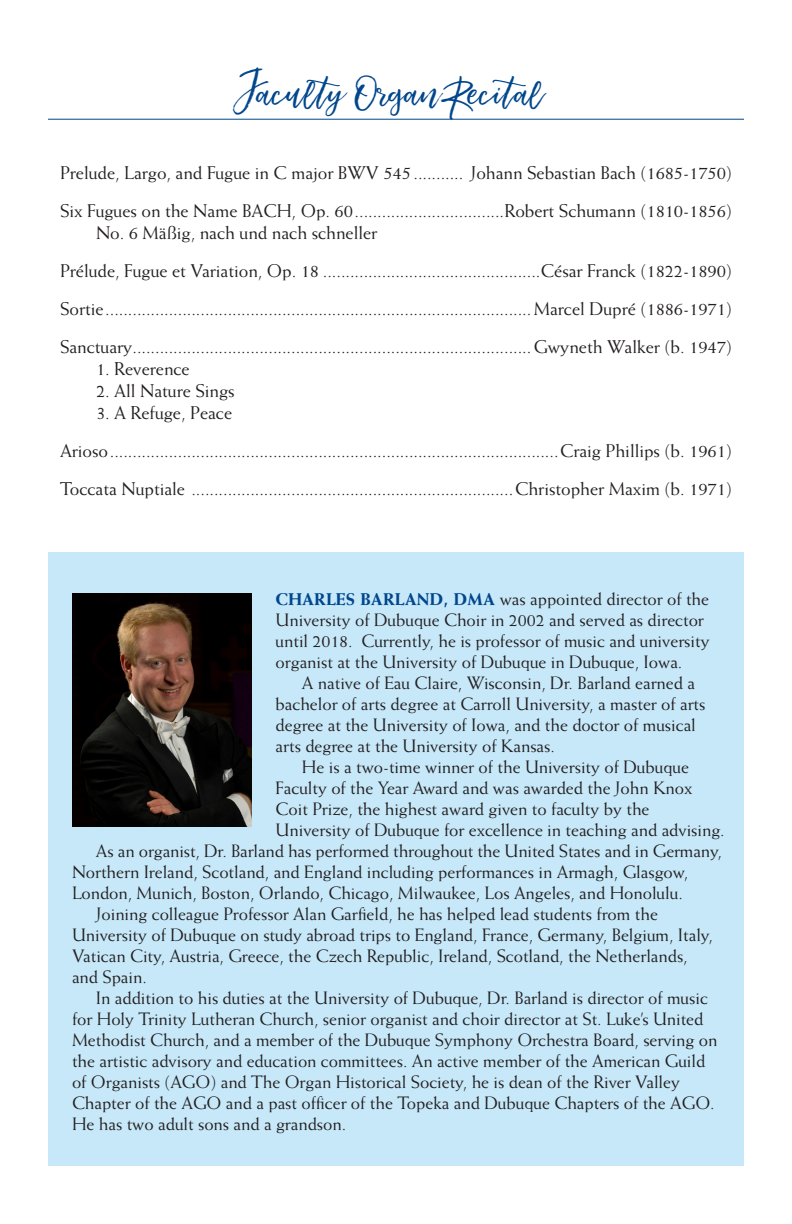
<style>
.page{position:relative;width:792px;height:1224px;background:#fff}
.page>*{position:absolute;margin:0;border:0;box-sizing:border-box;transform-origin:0 0}
.Songs_Composer{font:36px "Loveline";letter-spacing:-.005em;color:#01468c}
.Songs_Composer-2{font:18.4px/22px "Weiss Std";letter-spacing:-.005em;color:#231f20}
.Program_Text{font:18px/21px "Weiss Std";letter-spacing:-.005em;color:#231f20}
.s1{font-weight:800;font-size:17px;color:#01468c}
</style>
<div class="page">
<div style="left:48px;top:552px;width:696px;height:614px;background:#c6e8f9"></div>
<hr style="left:48px;top:119px;width:696px;height:1px;background:#01468c">
<img style="left:72px;top:594px;width:180px;height:232px">
<p class="Songs_Composer" style="left:240px;top:70px;width:306px">Faculty Organ Recital</p>
<p class="Songs_Composer-2" style="left:60px;top:162px;width:674px">Prelude, Largo, and Fugue in C major BWV 545 ........... Johann Sebastian Bach (1685-1750)</p>
<p class="Songs_Composer-2" style="left:96px;top:200px;width:638px;text-indent:-36px">Six Fugues on the Name BACH, Op. 60.................................Robert Schumann (1810-1856)<br>No. 6 Mäßig, nach und nach schneller</p>
<p class="Songs_Composer-2" style="left:60px;top:260px;width:674px">Prélude, Fugue et Variation, Op. 18 ................................................César Franck (1822-1890)</p>
<p class="Songs_Composer-2" style="left:60px;top:298px;width:674px">Sortie..............................................................................................Marcel Dupré (1886-1971)</p>
<p class="Songs_Composer-2" style="left:60px;top:336px;width:674px">Sanctuary........................................................................................Gwyneth Walker (b. 1947)</p>
<p class="Songs_Composer-2" style="left:96px;top:358px;width:95px">1. Reverence</p>
<p class="Songs_Composer-2" style="left:96px;top:380px;width:140px">2. All Nature Sings</p>
<p class="Songs_Composer-2" style="left:96px;top:402px;width:138px">3. A Refuge, Peace</p>
<p class="Songs_Composer-2" style="left:60px;top:440px;width:674px">Arioso...................................................................................................Craig Phillips (b. 1961)</p>
<p class="Songs_Composer-2" style="left:60px;top:478px;width:674px">Toccata Nuptiale .......................................................................Christopher Maxim (b. 1971)</p>
<p class="Program_Text" style="left:276px;top:588px;width:436px"><span class="s1">CHARLES BARLAND, DMA</span> was appointed director of the University of Dubuque Choir in 2002 and served as director until 2018. Currently, he is professor of music and university organist at the University of Dubuque in Dubuque, Iowa.</p>
<p class="Program_Text" style="left:276px;top:672px;width:431px;text-indent:26px">A native of Eau Claire, Wisconsin, Dr. Barland earned a bachelor of arts degree at Carroll University, a master of arts degree at the University of Iowa, and the doctor of musical arts degree at the University of Kansas.</p>
<p class="Program_Text" style="left:276px;top:756px;width:451px;text-indent:26px">He is a two-time winner of the University of Dubuque Faculty of the Year Award and was awarded the John Knox Coit Prize, the highest award given to faculty by the University of Dubuque for excellence in teaching and advising.</p>
<p class="Program_Text" style="left:72px;top:840px;width:652px;text-indent:24px">As an organist, Dr. Barland has performed throughout the United States and in Germany,<br>Northern Ireland, Scotland, and England including performances in Armagh, Glasgow,<br>London, Munich, Boston, Orlando, Chicago, Milwaukee, Los Angeles, and Honolulu.</p>
<p class="Program_Text" style="left:72px;top:903px;width:643px;text-indent:24px">Joining colleague Professor Alan Garfield, he has helped lead students from the University of Dubuque on study abroad trips to England, France, Germany, Belgium, Italy, Vatican City, Austria, Greece, the Czech Republic, Ireland, Scotland, the Netherlands, and Spain.</p>
<p class="Program_Text" style="left:72px;top:987px;width:647px;text-indent:24px">In addition to his duties at the University of Dubuque, Dr. Barland is director of music for Holy Trinity Lutheran Church, senior organist and choir director at St. Luke’s United Methodist Church, and a member of the Dubuque Symphony Orchestra Board, serving on the artistic advisory and education committees. An active member of the American Guild of Organists (AGO) and The Organ Historical Society, he is dean of the River Valley Chapter of the AGO and a past officer of the Topeka and Dubuque Chapters of the AGO.<br>He has two adult sons and a grandson.</p>
</div>
